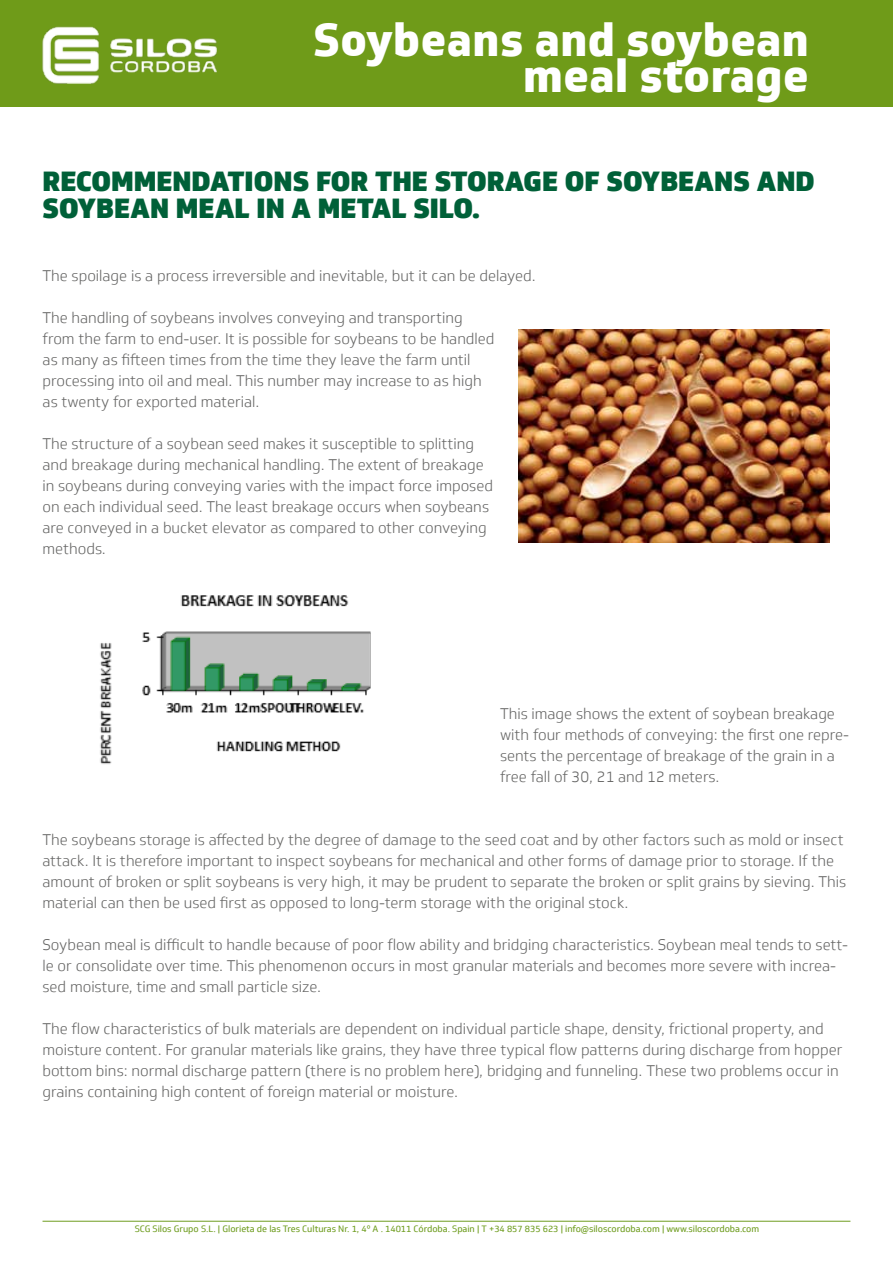
<style>
.page{position:relative;width:893px;height:1263px;background:#fff}
.page>*{position:absolute;margin:0;border:0;box-sizing:border-box;transform-origin:0 0}
.t1{font:800 45px/36px "Soleto";color:#fff;text-align:right}
.t2{font:900 27px/27px "Soleto";color:#006038}
.t3{font:300 15px/21px "Soleto";color:#636362}
.t4{font:9px "Soleto";letter-spacing:-.005em;color:#6f9d20}
</style>
<div class="page">
<div style="left:0;top:0;width:893px;height:106px;background:#6f9b19"></div>
<img style="left:43px;top:26px;width:174px;height:58px">
<hr style="left:43px;top:1221px;width:807px;height:1px;background:#6f9d20">
<img style="left:518px;top:330px;width:312px;height:212px">
<img style="left:100px;top:595px;width:271px;height:169px">
<h1 class="t1" style="left:313px;top:22px;width:497px">Soybeans and soybean meal storage</h1>
<h2 class="t2" style="left:43px;top:168px;width:774px">RECOMMENDATIONS FOR THE STORAGE OF SOYBEANS AND<br>SOYBEAN MEAL IN A METAL SILO.</h2>
<p class="t3" style="left:43px;top:265px;width:495px">The spoilage is a process irreversible and inevitable, but it can be delayed.</p>
<p class="t3" style="left:43px;top:307px;width:454px">The handling of soybeans involves conveying and transporting from the farm to end-user. It is possible for soybeans to be handled as many as fifteen times from the time they leave the farm until processing into oil and meal. This number may increase to as high as twenty for exported material.</p>
<p class="t3" style="left:43px;top:433px;width:452px">The structure of a soybean seed makes it susceptible to splitting and breakage during mechanical handling. The extent of breakage in soybeans during conveying varies with the impact force imposed on each individual seed. The least breakage occurs when soybeans are conveyed in a bucket elevator as compared to other conveying methods.</p>
<p class="t3" style="left:500px;top:704px;width:351px">This image shows the extent of soybean breakage with four methods of conveying: the first one repre&shy;sents the percentage of breakage of the grain in a free fall of 30, 21 and 12 meters.</p>
<p class="t3" style="left:43px;top:830px;width:805px">The soybeans storage is affected by the degree of damage to the seed coat and by other factors such as mold or insect attack. It is therefore important to inspect soybeans for mechanical and other forms of damage prior to storage. If the amount of broken or split soybeans is very high, it may be prudent to separate the broken or split grains by sieving. This material can then be used first as opposed to long-term storage with the original stock.</p>
<p class="t3" style="left:43px;top:935px;width:807px">Soybean meal is difficult to handle because of poor flow ability and bridging characteristics. Soybean meal tends to sett&shy;le or consolidate over time. This phenomenon occurs in most granular materials and becomes more severe with increa&shy;sed moisture, time and small particle size.</p>
<p class="t3" style="left:43px;top:1019px;width:801px">The flow characteristics of bulk materials are dependent on individual particle shape, density, frictional property, and moisture content. For granular materials like grains, they have three typical flow patterns during discharge from hopper bottom bins: normal discharge pattern (there is no problem here), bridging and funneling. These two problems occur in grains containing high content of foreign material or moisture.</p>
<p class="t4" style="left:135px;top:1223px;width:626px">SCG Silos Grupo S.L. | Glorieta de las Tres Culturas Nr. 1, 4º A . 14011 Córdoba. Spain | T +34 857 835 623 | info@siloscordoba.com | www.siloscordoba.com</p>
</div>
